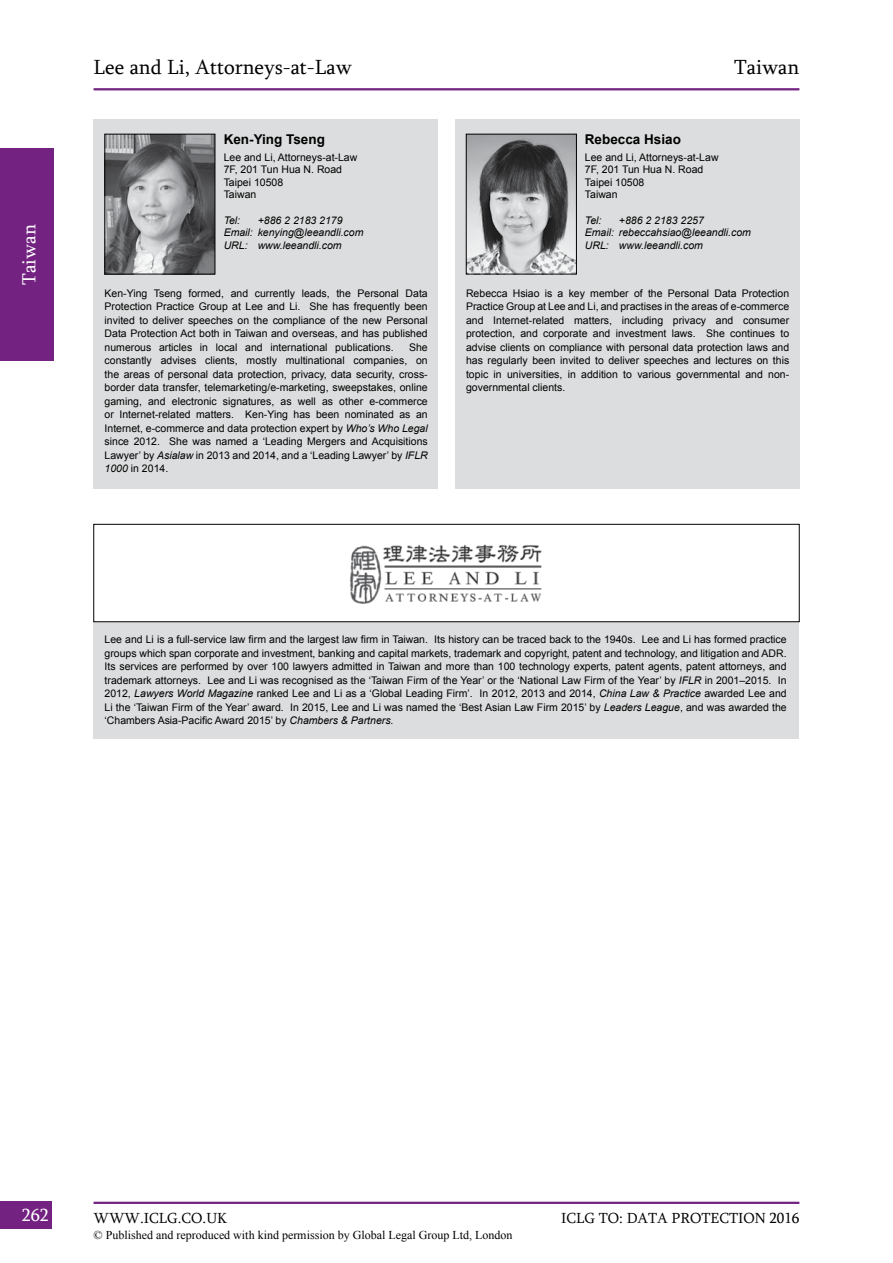
<style>
.page{position:relative;width:893px;height:1263px;background:#fff}
.page>*{position:absolute;margin:0;border:0;box-sizing:border-box;transform-origin:0 0}
.t1{font:21px "Sylfaen";color:#000}
.t2{font:19.5px "Sylfaen";color:#fff}
.t3{font:18px "Sylfaen";color:#fff}
.t4{font:15px "Sylfaen";color:#000}
.t5{font:700 13.5px "Arial";color:#000}
.t6{font:12px "Times New Roman";color:#000}
.t7{font:10.5px/13.5px "Arial";color:#000;text-align:justify}
.t8{font:italic 10.5px/12.6px "Arial";color:#000}
.s1{font-style:italic}
</style>
<div class="page">
<div style="left:0;top:1201px;width:52px;height:28px;background:#732282"></div>
<hr style="left:94px;top:1202px;width:705px;height:2px;background:#732282">
<div style="left:0;top:148px;width:53px;height:213px;background:#732282"></div>
<div style="left:94px;top:622px;width:705px;height:117px;background:#dcddde"></div>
<img style="left:350px;top:544px;width:192px;height:60px">
<div style="left:94px;top:524px;width:705px;height:98px;border:1px solid #000"></div>
<div style="left:94px;top:119px;width:344px;height:370px;background:#dcddde"></div>
<div style="left:455px;top:119px;width:344px;height:370px;background:#dcddde"></div>
<hr style="left:94px;top:88px;width:705px;height:2px;background:#732282">
<img style="left:107px;top:136px;width:106px;height:136px">
<div style="left:105px;top:134px;width:110px;height:140px;border:1px solid #000"></div>
<img style="left:468px;top:136px;width:107px;height:136px">
<div style="left:466px;top:134px;width:111px;height:140px;border:1px solid #000"></div>
<h2 class="t2" style="left:16px;top:285px;width:62px;rotate:-90deg">Taiwan</h2>
<h1 class="t1" style="left:94px;top:53px;width:260px">Lee and Li, Attorneys-at-Law</h1>
<h1 class="t1" style="left:734px;top:53px;width:67px">Taiwan</h1>
<p class="t5" style="left:224px;top:130px;width:103px">Ken-Ying Tseng</p>
<p class="t7" style="left:224px;top:151px;width:135px;line-height:12.6px;text-align:left">Lee and Li, Attorneys-at-Law<br>7F, 201 Tun Hua N. Road<br>Taipei 10508<br>Taiwan</p>
<p class="t8" style="left:224px;top:214px;width:18px">Tel:</p>
<p class="t8" style="left:224px;top:214px;width:141px;text-indent:34px">+886 2 2183 2179<br>Email: kenying@leeandli.com<br>URL: www.leeandli.com</p>
<p class="t7" style="left:105px;top:286px;width:325px">Ken-Ying Tseng formed, and currently leads, the Personal Data Protection Practice Group at Lee and Li. She has frequently been invited to deliver speeches on the compliance of the new Personal Data Protection Act both in Taiwan and overseas, and has published numerous articles in local and international publications.</p>
<p class="t7" style="left:105px;top:340px;width:325px;text-indent:304px">She constantly advises clients, mostly multinational companies, on the areas of personal data protection, privacy, data security, cross&shy;border data transfer, telemarketing/e-marketing, sweepstakes, online gaming, and electronic signatures, as well as other e-commerce or Internet-related matters. Ken-Ying has been nominated as an Internet, e-commerce and data protection expert by <span class="s1">Who’s Who Legal </span>since 2012. She was named a ‘Leading Mergers and Acquisitions Lawyer’ by <span class="s1">Asialaw</span> in 2013 and 2014, and a ‘Leading Lawyer’ by <span class="s1">IFLR 1000</span> in 2014.</p>
<p class="t5" style="left:585px;top:130px;width:98px">Rebecca Hsiao</p>
<p class="t7" style="left:585px;top:151px;width:135px;line-height:12.6px;text-align:left">Lee and Li, Attorneys-at-Law<br>7F, 201 Tun Hua N. Road<br>Taipei 10508<br>Taiwan</p>
<p class="t8" style="left:585px;top:214px;width:18px">Tel:</p>
<p class="t8" style="left:585px;top:214px;width:168px;text-indent:34px">+886 2 2183 2257<br>Email: rebeccahsiao@leeandli.com<br>URL: www.leeandli.com</p>
<p class="t7" style="left:466px;top:286px;width:325px">Rebecca Hsiao is a key member of the Personal Data Protection Practice Group at Lee and Li, and practises in the areas of e-commerce and Internet-related matters, including privacy and consumer protection, and corporate and investment laws. She continues to advise clients on compliance with personal data protection laws and has regularly been invited to deliver speeches and lectures on this topic in universities, in addition to various governmental and non&shy;governmental clients.</p>
<p class="t7" style="left:105px;top:633px;width:684px">Lee and Li is a full-service law firm and the largest law firm in Taiwan. Its history can be traced back to the 1940s. Lee and Li has formed practice groups which span corporate and investment, banking and capital markets, trademark and copyright, patent and technology, and litigation and ADR.<br>Its services are performed by over 100 lawyers admitted in Taiwan and more than 100 technology experts, patent agents, patent attorneys, and trademark attorneys. Lee and Li was recognised as the ‘Taiwan Firm of the Year’ or the ‘National Law Firm of the Year’ by <span class="s1">IFLR</span> in 2001–2015. In 2012, <span class="s1">Lawyers World Magazine</span> ranked Lee and Li as a ‘Global Leading Firm’. In 2012, 2013 and 2014, <span class="s1">China Law &amp; Practice</span> awarded Lee and Li the ‘Taiwan Firm of the Year’ award. In 2015, Lee and Li was named the ‘Best Asian Law Firm 2015’ by <span class="s1">Leaders League</span>, and was awarded the ‘Chambers Asia-Pacific Award 2015’ by <span class="s1">Chambers &amp; Partners</span>.</p>
<h3 class="t3" style="left:22px;top:1202px;width:29px">262</h3>
<h3 class="t4" style="left:94px;top:1208px;width:135px">WWW.ICLG.CO.UK</h3>
<h3 class="t4" style="left:561px;top:1208px;width:240px">ICLG TO: DATA PROTECTION 2016</h3>
<p class="t6" style="left:94px;top:1227px;width:420px">© Published and reproduced with kind permission by Global Legal Group Ltd, London</p>
</div>
